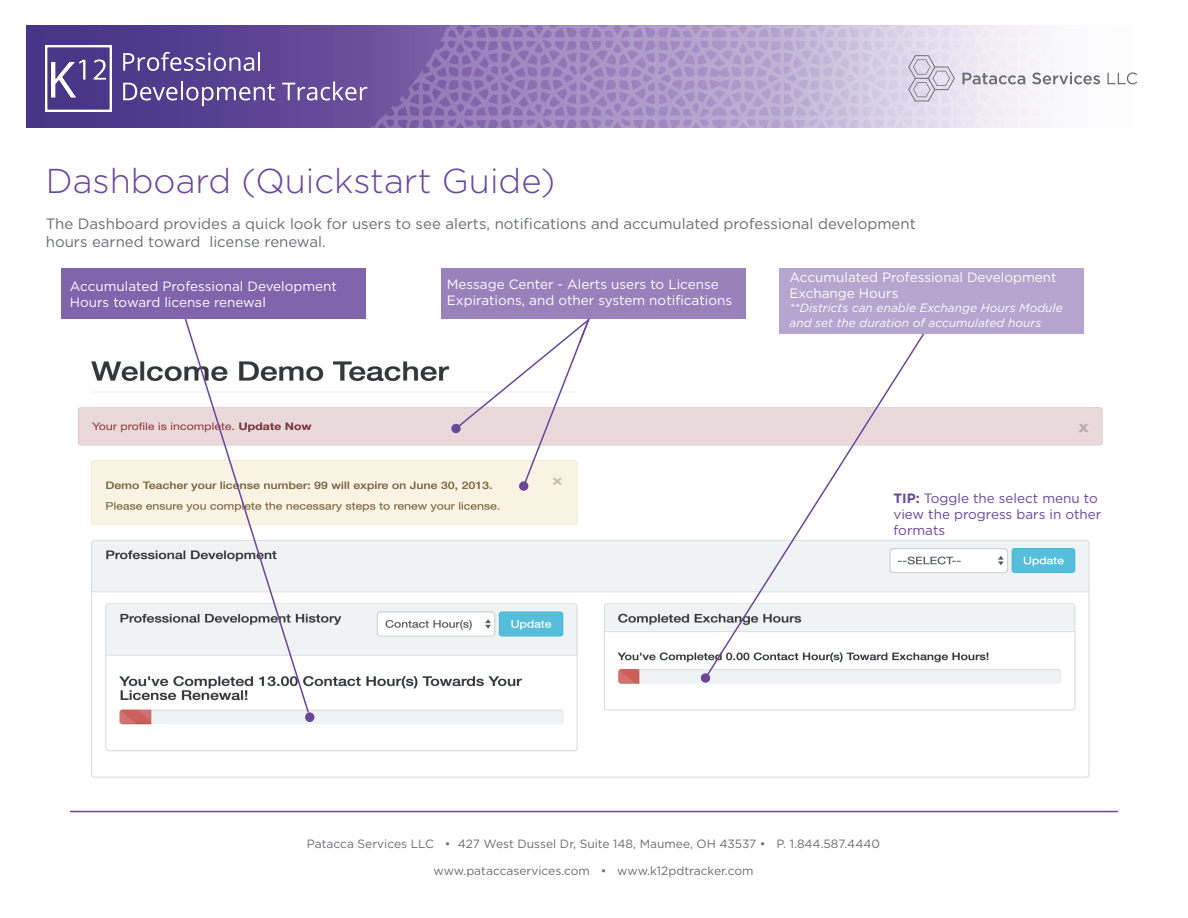
<style>
.page{position:relative;width:1188px;height:918px;background:#fff}
.page>*{position:absolute;margin:0;border:0;box-sizing:border-box;transform-origin:0 0}
.t1{font:300 34.5px "Gotham";color:#6a469c}
.t2{font:15px/18px "Gotham";color:#6c6d70}
.t3{font:13.5px/16.2px "Gotham";color:#fff}
.t4{font:13.5px/16.2px "Gotham";color:#6a469c}
.t5{font:12px "Gotham";color:#6c6d70}
.t6{font:italic 12px/14.4px "Gotham";color:#fff}
.s1{font-weight:700}
</style>
<div class="page">
<img style="left:78px;top:361px;width:1025px;height:417px">
<svg style="left:183px;top:318px;width:127px;height:396px"></svg>
<div style="left:305px;top:712px;width:9px;height:10px;background:#6a469c;border-radius:50%"></div>
<svg style="left:703px;top:318px;width:232px;height:362px"></svg>
<div style="left:701px;top:673px;width:9px;height:10px;background:#6a469c;border-radius:50%"></div>
<div style="left:451px;top:424px;width:10px;height:9px;background:#6a469c;border-radius:50%"></div>
<svg style="left:454px;top:318px;width:139px;height:170px"></svg>
<div style="left:519px;top:481px;width:9px;height:10px;background:#6a469c;border-radius:50%"></div>
<div style="left:441px;top:268px;width:305px;height:50px;background:#9982bc"></div>
<div style="left:779px;top:268px;width:305px;height:66px;background:#b5a5cf"></div>
<div style="left:62px;top:268px;width:304px;height:50px;background:#8064ac"></div>
<svg style="left:26px;top:26px;width:256px;height:101px"></svg>
<svg style="left:123px;top:52px;width:137px;height:19px"></svg>
<svg style="left:123px;top:82px;width:152px;height:24px"></svg>
<img style="left:46px;top:45px;width:66px;height:66px">
<svg style="left:719px;top:25px;width:416px;height:103px"></svg>
<svg style="left:282px;top:25px;width:437px;height:103px"></svg>
<svg style="left:908px;top:55px;width:47px;height:47px"></svg>
<svg style="left:963px;top:73px;width:62px;height:11px"></svg>
<svg style="left:1032px;top:72px;width:68px;height:12px"></svg>
<svg style="left:1107px;top:72px;width:30px;height:12px"></svg>
<hr style="left:70px;top:811px;width:1048px;height:1px;background:#6a469c">
<h1 class="t1" style="left:46px;top:159px;width:511px">Dashboard (Quickstart Guide)</h1>
<p class="t2" style="left:46px;top:214px;width:871px">The Dashboard provides a quick look for users to see alerts, notifications and accumulated professional development hours earned toward license renewal.</p>
<p class="t3" style="left:70px;top:278px;width:269px">Accumulated Professional Development<br>Hours toward license renewal</p>
<p class="t3" style="left:447px;top:275px;width:287px">Message Center - Alerts users to License<br>Expirations, and other system notifications</p>
<p class="t3" style="left:790px;top:269px;width:269px">Accumulated Professional Development<br>Exchange Hours</p>
<p class="t6" style="left:790px;top:301px;width:275px">**Districts can enable Exchange Hours Module and set the duration of accumulated hours</p>
<p class="t4" style="left:893px;top:490px;width:209px"><span class="s1">TIP:</span> Toggle the select menu to view the progress bars in other formats</p>
<p class="t5" style="left:307px;top:836px;width:575px">Patacca Services LLC • 427 West Dussel Dr, Suite 148, Maumee, OH 43537 • P. 1.844.587.4440</p>
<p class="t5" style="left:434px;top:863px;width:322px">www.pataccaservices.com • www.k12pdtracker.com</p>
</div>
